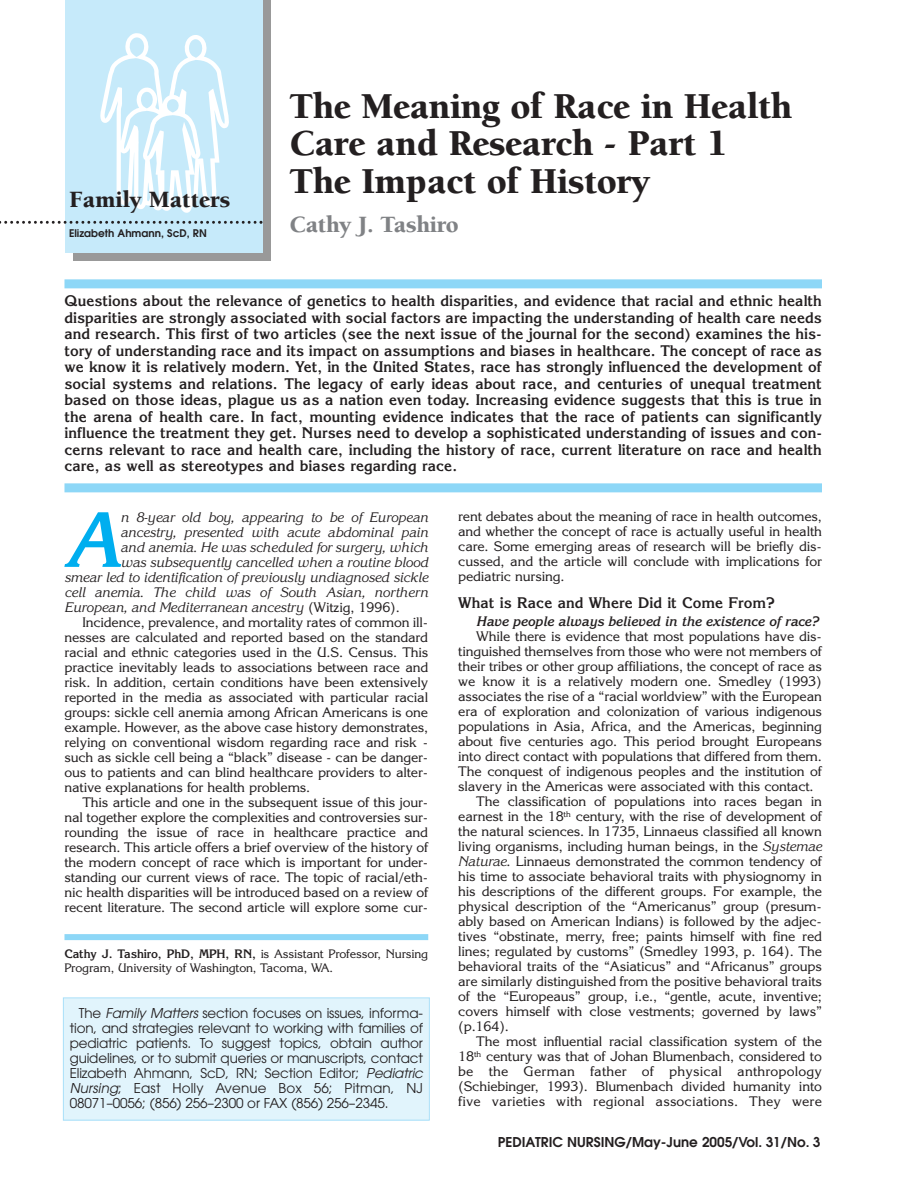
<style>
.page{position:relative;width:918px;height:1188px;background:#fff}
.page>*{position:absolute;margin:0;border:0;box-sizing:border-box;transform-origin:0 0}
.t1{font:italic 700 76.5px "Korinna";color:#00aeef}
.t2{font:900 37.5px/37.5px "Berkeley";letter-spacing:-.01em;color:#231f20}
.t3{font:900 24px "Berkeley";letter-spacing:-.01em;color:#808285}
.t4{font:900 24px "Berkeley";color:#231f20}
.t5{font:700 15px/16.5px "Korinna";color:#231f20;text-align:justify}
.t6{font:13.5px/15px "Korinna";letter-spacing:-.01em;color:#231f20;text-align:justify}
.t7{font:13.5px/15px "Avant Garde";letter-spacing:-.01em;color:#231f20}
.t8{font:italic 13.5px "Korinna";letter-spacing:-.01em;color:#231f20}
.t9{font:13.5px "Korinna";letter-spacing:.01em;color:#231f20}
.t10{font:italic 700 13.5px "Korinna";letter-spacing:-.01em;color:#231f20}
.t11{font:600 13.5px "Avant Garde";color:#231f20}
.t12{font:12px/13.5px "Korinna";letter-spacing:-.01em;color:#231f20}
.t13{font:600 10.5px "Avant Garde";color:#231f20}
.s1{font-style:normal}
.s2{font-weight:700}
.s3{font-style:italic}
</style>
<div class="page">
<div style="left:73px;top:0;width:198px;height:261px;background:#999"></div>
<div style="left:65px;top:0;width:198px;height:253px;background:#c6eafa"></div>
<svg style="left:100px;top:33px;width:129px;height:180px"></svg>
<svg style="left:0;top:221px;width:262px;height:3px"></svg>
<div style="left:64px;top:934px;width:364px;height:6px;background:#8dd7f7"></div>
<div style="left:63px;top:998px;width:366px;height:122px;background:#e1f4fc"></div>
<div style="left:63px;top:998px;width:367px;height:122px;border:1px solid #aae0f9"></div>
<div style="left:64px;top:279px;width:758px;height:9px;background:#8dd7f7"></div>
<div style="left:64px;top:483px;width:758px;height:9px;background:#8dd7f7"></div>
<h3 class="t4" style="left:69px;top:190px;width:163px">Family Matters</h3>
<p class="t13" style="left:69px;top:229px;width:139px">Elizabeth Ahmann, ScD, RN</p>
<h2 class="t2" style="left:290px;top:91px;width:504px">The Meaning of Race in Health<br>Care and Research - Part 1<br>The Impact of History</h2>
<h3 class="t3" style="left:290px;top:215px;width:171px">Cathy J. Tashiro</h3>
<p class="t5" style="left:64px;top:295px;width:759px">Questions about the relevance of genetics to health disparities, and evidence that racial and ethnic health disparities are strongly associated with social factors are impacting the understanding of health care needs and research. This first of two articles (see the next issue of the journal for the second) examines the his&shy;tory of understanding race and its impact on assumptions and biases in healthcare. The concept of race as we know it is relatively modern. Yet, in the United States, race has strongly influenced the development of social systems and relations. The legacy of early ideas about race, and centuries of unequal treatment based on those ideas, plague us as a nation even today. Increasing evidence suggests that this is true in the arena of health care. In fact, mounting evidence indicates that the race of patients can significantly influence the treatment they get. Nurses need to develop a sophisticated understanding of issues and con&shy;cerns relevant to race and health care, including the history of race, current literature on race and health care, as well as stereotypes and biases regarding race.</p>
<h1 class="t1" style="left:64px;top:512px;width:60px">A</h1>
<p class="t8" style="left:121px;top:512px;width:309px">n 8-year old boy, appearing to be of European</p>
<p class="t8" style="left:121px;top:527px;width:309px">ancestry, presented with acute abdominal pain</p>
<p class="t8" style="left:121px;top:542px;width:309px">and anemia. He was scheduled for surgery, which</p>
<p class="t8" style="left:121px;top:557px;width:309px">was subsequently cancelled when a routine blood</p>
<p class="t8" style="left:64px;top:572px;width:365px">smear led to identification of previously undiagnosed sickle</p>
<p class="t8" style="left:64px;top:587px;width:365px">cell anemia. The child was of South Asian, northern</p>
<p class="t8" style="left:64px;top:602px;width:337px">European, and Mediterranean ancestry <span class="s1">(Witzig, 1996).</span></p>
<p class="t6" style="left:82px;top:616px;width:347px">Incidence, prevalence, and mortality rates of common ill-</p>
<p class="t6" style="left:64px;top:631px;width:365px">nesses are calculated and reported based on the standard</p>
<p class="t6" style="left:64px;top:646px;width:365px">racial and ethnic categories used in the U.S. Census. This</p>
<p class="t6" style="left:64px;top:661px;width:365px">practice inevitably leads to associations between race and</p>
<p class="t6" style="left:64px;top:676px;width:365px">risk. In addition, certain conditions have been extensively</p>
<p class="t6" style="left:64px;top:691px;width:365px">reported in the media as associated with particular racial</p>
<p class="t6" style="left:64px;top:706px;width:365px">groups: sickle cell anemia among African Americans is one</p>
<p class="t6" style="left:64px;top:721px;width:365px">example. However, as the above case history demonstrates,</p>
<p class="t6" style="left:64px;top:736px;width:365px">relying on conventional wisdom regarding race and risk -</p>
<p class="t6" style="left:64px;top:751px;width:365px">such as sickle cell being a “black” disease - can be danger-</p>
<p class="t6" style="left:64px;top:766px;width:365px">ous to patients and can blind healthcare providers to alter-</p>
<p class="t6" style="left:64px;top:781px;width:247px">native explanations for health problems.</p>
<p class="t6" style="left:82px;top:796px;width:347px">This article and one in the subsequent issue of this jour-</p>
<p class="t6" style="left:64px;top:811px;width:365px">nal together explore the complexities and controversies sur-</p>
<p class="t6" style="left:64px;top:826px;width:365px">rounding the issue of race in healthcare practice and</p>
<p class="t6" style="left:64px;top:841px;width:365px">research. This article offers a brief overview of the history of</p>
<p class="t6" style="left:64px;top:856px;width:365px">the modern concept of race which is important for under-</p>
<p class="t6" style="left:64px;top:871px;width:365px">standing our current views of race. The topic of racial/eth-</p>
<p class="t6" style="left:64px;top:886px;width:365px">nic health disparities will be introduced based on a review of</p>
<p class="t6" style="left:64px;top:901px;width:365px">recent literature. The second article will explore some cur-</p>
<p class="t12" style="left:64px;top:948px;width:365px"><span class="s2">Cathy J. Tashiro, PhD, MPH, RN,</span> is Assistant Professor, Nursing<br>Program, University of Washington, Tacoma, WA.</p>
<p class="t7" style="left:70px;top:1007px;width:357px;text-indent:9px">The <span class="s3">Family Matters</span> section focuses on issues, informa&shy;tion, and strategies relevant to working with families of pediatric patients. To suggest topics, obtain author guidelines, or to submit queries or manuscripts, contact Elizabeth Ahmann, ScD, RN; Section Editor; <span class="s3">Pediatric Nursing</span>; East Holly Avenue Box 56; Pitman, NJ 08071–0056; (856) 256–2300 or FAX (856) 256–2345.</p>
<p class="t6" style="left:458px;top:510px;width:365px">rent debates about the meaning of race in health outcomes, and whether the concept of race is actually useful in health care. Some emerging areas of research will be briefly dis&shy;cussed, and the article will conclude with implications for pediatric nursing.</p>
<p class="t5" style="left:458px;top:596px;width:318px">What is Race and Where Did it Come From?</p>
<p class="t10" style="left:476px;top:616px;width:344px">Have people always believed in the existence of race?</p>
<p class="t6" style="left:476px;top:630px;width:347px">While there is evidence that most populations have dis-</p>
<p class="t6" style="left:458px;top:645px;width:365px">tinguished themselves from those who were not members of</p>
<p class="t6" style="left:458px;top:660px;width:365px">their tribes or other group affiliations, the concept of race as</p>
<p class="t6" style="left:458px;top:675px;width:365px">we know it is a relatively modern one. Smedley (1993)</p>
<p class="t6" style="left:458px;top:690px;width:365px">associates the rise of a “racial worldview” with the European</p>
<p class="t6" style="left:458px;top:705px;width:365px">era of exploration and colonization of various indigenous</p>
<p class="t6" style="left:458px;top:720px;width:365px">populations in Asia, Africa, and the Americas, beginning</p>
<p class="t6" style="left:458px;top:735px;width:365px">about five centuries ago. This period brought Europeans</p>
<p class="t6" style="left:458px;top:750px;width:365px">into direct contact with populations that differed from them.</p>
<p class="t6" style="left:458px;top:765px;width:365px">The conquest of indigenous peoples and the institution of</p>
<p class="t6" style="left:458px;top:780px;width:357px">slavery in the Americas were associated with this contact.</p>
<p class="t6" style="left:476px;top:795px;width:347px">The classification of populations into races began in</p>
<p class="t6" style="left:458px;top:810px;width:365px">earnest in the 18<sup>th</sup> century, with the rise of development of</p>
<p class="t6" style="left:458px;top:825px;width:365px">the natural sciences. In 1735, Linnaeus classified all known</p>
<p class="t6" style="left:458px;top:840px;width:365px">living organisms, including human beings, in the <span class="s3">Systemae</span></p>
<p class="t6" style="left:458px;top:855px;width:365px"><span class="s3">Naturae</span>. Linnaeus demonstrated the common tendency of</p>
<p class="t6" style="left:458px;top:870px;width:365px">his time to associate behavioral traits with physiognomy in</p>
<p class="t6" style="left:458px;top:885px;width:365px">his descriptions of the different groups. For example, the</p>
<p class="t6" style="left:458px;top:900px;width:365px">physical description of the “Americanus” group (presum-</p>
<p class="t6" style="left:458px;top:915px;width:365px">ably based on American Indians) is followed by the adjec-</p>
<p class="t6" style="left:458px;top:930px;width:365px">tives “obstinate, merry, free; paints himself with fine red</p>
<p class="t6" style="left:458px;top:945px;width:365px">lines; regulated by customs” (Smedley 1993, p. 164). The</p>
<p class="t6" style="left:458px;top:960px;width:365px">behavioral traits of the “Asiaticus” and “Africanus” groups</p>
<p class="t6" style="left:458px;top:975px;width:365px">are similarly distinguished from the positive behavioral traits</p>
<p class="t6" style="left:458px;top:990px;width:365px">of the “Europeaus” group, i.e., “gentle, acute, inventive;</p>
<p class="t6" style="left:458px;top:1005px;width:365px">covers himself with close vestments; governed by laws”</p>
<p class="t6" style="left:458px;top:1020px;width:52px">(p.164).</p>
<p class="t6" style="left:476px;top:1035px;width:347px">The most influential racial classification system of the</p>
<p class="t6" style="left:458px;top:1050px;width:365px">18<sup>th</sup> century was that of Johan Blumenbach, considered to</p>
<p class="t9" style="left:458px;top:1066px;width:365px">be the German father of physical anthropology</p>
<p class="t6" style="left:458px;top:1080px;width:365px">(Schiebinger, 1993). Blumenbach divided humanity into</p>
<p class="t9" style="left:458px;top:1096px;width:365px">five varieties with regional associations. They were</p>
<p class="t11" style="left:498px;top:1137px;width:324px">PEDIATRIC NURSING/May-June 2005/Vol. 31/No. 3</p>
</div>
